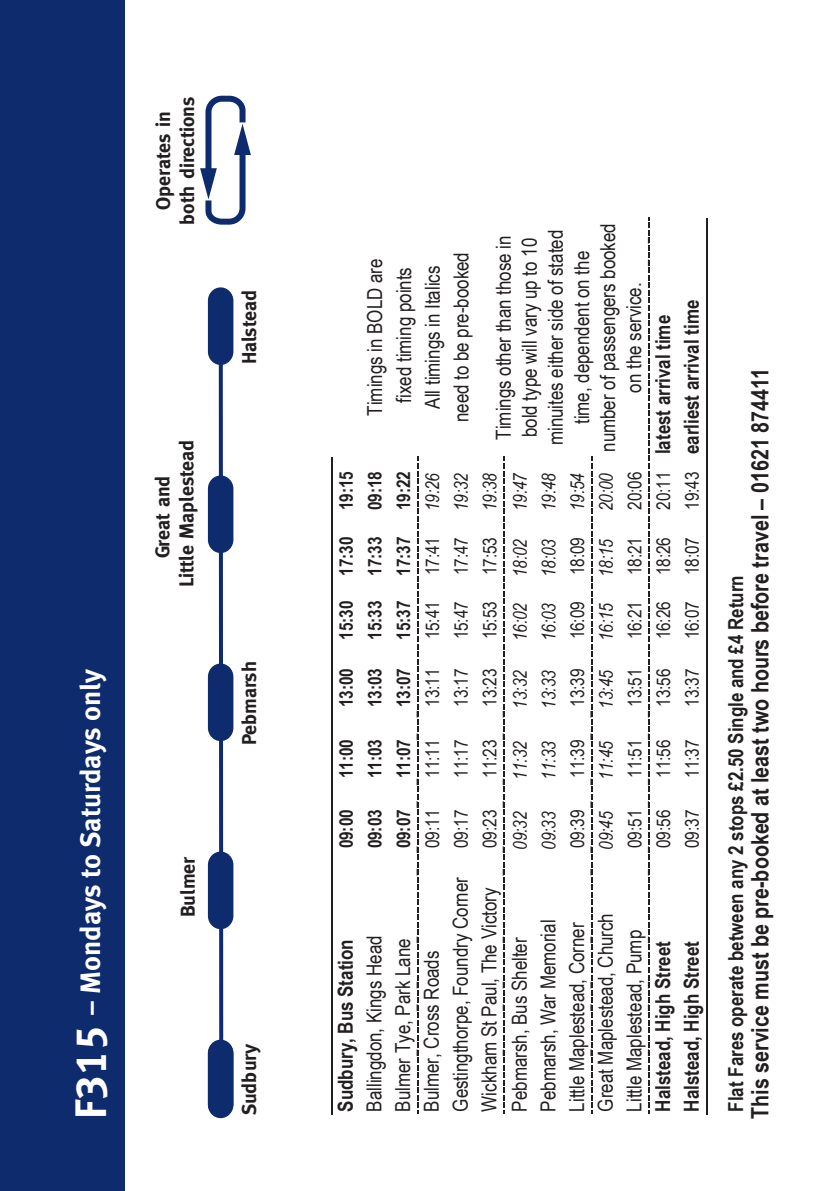
<style>
.page{position:relative;width:840px;height:1191px;background:#fff}
.page>*{position:absolute;margin:0;border:0;box-sizing:border-box;transform-origin:0 0}
.t1{font:28px "Meta Bold LF";letter-spacing:-.005em;color:#fff}
.t2{font:700 24px "Arial Narrow";color:#231f20}
.t3{font:20.6px/26px "Arial Narrow";color:#231f20;text-align:center}
.t4{font:700 20.6px "Arial Narrow";color:#231f20}
.t5{font:700 20px/24px "Meta";color:#231f20;text-align:center}
.t6{font:18.8px "Arial Narrow";letter-spacing:-.005em;color:#231f20}
.t7{font:italic 18.8px "Arial Narrow";letter-spacing:-.005em;color:#231f20}
.t8{font:700 18.8px "Arial Narrow";letter-spacing:-.005em;color:#231f20}
.s1{font-size:44px}
.s2{font-weight:400;font-size:18.8px}
.s3{font-style:inherit}
</style>
<div class="page">
<hr style="left:331px;top:457px;width:2px;height:657px;background:#231f20">
<svg style="left:416px;top:456px;width:3px;height:657px"></svg>
<svg style="left:502px;top:456px;width:3px;height:657px"></svg>
<svg style="left:590px;top:456px;width:2px;height:657px"></svg>
<svg style="left:647px;top:217px;width:3px;height:896px"></svg>
<hr style="left:705px;top:218px;width:2px;height:896px;background:#231f20">
<svg style="left:219px;top:365px;width:4px;height:674px;background:#133070"></svg>
<svg style="left:200px;top:95px;width:51px;height:130px"></svg>
<svg style="left:208px;top:1039px;width:25px;height:79px;background:#1e3a77"></svg>
<svg style="left:208px;top:851px;width:25px;height:78px;background:#1e3a77"></svg>
<svg style="left:208px;top:663px;width:25px;height:78px;background:#1e3a77"></svg>
<svg style="left:208px;top:475px;width:25px;height:78px;background:#1e3a77"></svg>
<svg style="left:208px;top:287px;width:25px;height:78px;background:#1f3a77"></svg>
<div style="left:0;top:0;width:125px;height:1191px;background:#0d2b6d"></div>
<h1 class="t1" style="left:74px;top:1119px;width:451px;rotate:-90deg"><span class="s1">F315</span> – Mondays to Saturdays only</h1>
<p class="t5" style="left:151px;top:225px;width:129px;rotate:-90deg">Operates in both directions</p>
<p class="t5" style="left:150px;top:587px;width:149px;rotate:-90deg">Great and<br>Little Maplestead</p>
<p class="t5" style="left:237px;top:364px;width:76px;rotate:-90deg">Halstead</p>
<p class="t5" style="left:237px;top:745px;width:86px;rotate:-90deg">Pebmarsh</p>
<p class="t5" style="left:176px;top:917px;width:62px;rotate:-90deg">Bulmer</p>
<p class="t5" style="left:237px;top:1115px;width:73px;rotate:-90deg">Sudbury</p>
<p class="t8" style="left:332px;top:510px;width:41px;rotate:-90deg">19:15</p>
<p class="t3" style="left:361px;top:416px;width:159px;rotate:-90deg">Timings in BOLD are</p>
<p class="t3" style="left:390px;top:402px;width:137px;rotate:-90deg">fixed timing points</p>
<p class="t3" style="left:418px;top:408px;width:144px;rotate:-90deg">All timings in Italics</p>
<p class="t3" style="left:447px;top:422px;width:172px;rotate:-90deg">need to be pre-booked</p>
<p class="t8" style="left:360px;top:510px;width:41px;rotate:-90deg">09:18</p>
<p class="t8" style="left:389px;top:510px;width:41px;rotate:-90deg">19:22</p>
<p class="t7" style="left:419px;top:511px;width:40px;rotate:-90deg">19:26</p>
<p class="t7" style="left:447px;top:511px;width:40px;rotate:-90deg">19:32</p>
<p class="t3" style="left:489px;top:452px;width:230px;rotate:-90deg">Timings other than those in bold type will vary up to 10 minuites either side of stated time, dependent on the number of passengers booked on the service.</p>
<p class="t7" style="left:476px;top:511px;width:40px;rotate:-90deg">19:38</p>
<p class="t7" style="left:506px;top:511px;width:40px;rotate:-90deg">19:47</p>
<p class="t7" style="left:535px;top:511px;width:40px;rotate:-90deg">19:48</p>
<p class="t7" style="left:564px;top:511px;width:40px;rotate:-90deg">19:54</p>
<p class="t7" style="left:592px;top:511px;width:40px;rotate:-90deg">20:00</p>
<p class="t6" style="left:620px;top:510px;width:40px;rotate:-90deg">20:06</p>
<p class="t4" style="left:647px;top:510px;width:196px;rotate:-90deg"><span class="s2">20:11</span> latest arrival time</p>
<p class="t4" style="left:675px;top:510px;width:211px;rotate:-90deg"><span class="s2">19:43</span> earliest arrival time</p>
<p class="t8" style="left:332px;top:576px;width:41px;rotate:-90deg">17:30</p>
<p class="t8" style="left:360px;top:576px;width:41px;rotate:-90deg">17:33</p>
<p class="t8" style="left:389px;top:576px;width:41px;rotate:-90deg">17:37</p>
<p class="t6" style="left:418px;top:575px;width:40px;rotate:-90deg">17:41</p>
<p class="t6" style="left:447px;top:575px;width:40px;rotate:-90deg">17:47</p>
<p class="t6" style="left:475px;top:575px;width:40px;rotate:-90deg">17:53</p>
<p class="t7" style="left:506px;top:577px;width:40px;rotate:-90deg">18:02</p>
<p class="t7" style="left:535px;top:577px;width:40px;rotate:-90deg">18:03</p>
<p class="t6" style="left:563px;top:575px;width:40px;rotate:-90deg">18:09</p>
<p class="t7" style="left:592px;top:577px;width:40px;rotate:-90deg">18:15</p>
<p class="t6" style="left:620px;top:575px;width:40px;rotate:-90deg">18:21</p>
<p class="t6" style="left:649px;top:575px;width:40px;rotate:-90deg">18:26</p>
<p class="t6" style="left:678px;top:575px;width:40px;rotate:-90deg">18:07</p>
<p class="t8" style="left:332px;top:640px;width:41px;rotate:-90deg">15:30</p>
<p class="t8" style="left:360px;top:640px;width:41px;rotate:-90deg">15:33</p>
<p class="t8" style="left:389px;top:640px;width:41px;rotate:-90deg">15:37</p>
<p class="t6" style="left:418px;top:639px;width:40px;rotate:-90deg">15:41</p>
<p class="t6" style="left:447px;top:639px;width:40px;rotate:-90deg">15:47</p>
<p class="t6" style="left:475px;top:639px;width:40px;rotate:-90deg">15:53</p>
<p class="t7" style="left:506px;top:641px;width:40px;rotate:-90deg">16:02</p>
<p class="t7" style="left:535px;top:641px;width:40px;rotate:-90deg">16:03</p>
<p class="t6" style="left:563px;top:639px;width:40px;rotate:-90deg">16:09</p>
<p class="t7" style="left:592px;top:641px;width:40px;rotate:-90deg">16:15</p>
<p class="t6" style="left:620px;top:639px;width:40px;rotate:-90deg">16:21</p>
<p class="t6" style="left:649px;top:639px;width:40px;rotate:-90deg">16:26</p>
<p class="t6" style="left:678px;top:639px;width:40px;rotate:-90deg">16:07</p>
<p class="t8" style="left:332px;top:707px;width:41px;rotate:-90deg">13:00</p>
<p class="t8" style="left:360px;top:707px;width:41px;rotate:-90deg">13:03</p>
<p class="t8" style="left:389px;top:707px;width:41px;rotate:-90deg">13:07</p>
<p class="t6" style="left:418px;top:707px;width:40px;rotate:-90deg">13:11</p>
<p class="t6" style="left:447px;top:707px;width:40px;rotate:-90deg">13:17</p>
<p class="t6" style="left:475px;top:707px;width:40px;rotate:-90deg">13:23</p>
<p class="t7" style="left:506px;top:708px;width:40px;rotate:-90deg">13:32</p>
<p class="t7" style="left:535px;top:708px;width:40px;rotate:-90deg">13:33</p>
<p class="t6" style="left:563px;top:707px;width:40px;rotate:-90deg">13:39</p>
<p class="t7" style="left:592px;top:708px;width:40px;rotate:-90deg">13:45</p>
<p class="t6" style="left:620px;top:707px;width:40px;rotate:-90deg">13:51</p>
<p class="t6" style="left:649px;top:707px;width:40px;rotate:-90deg">13:56</p>
<p class="t6" style="left:678px;top:707px;width:40px;rotate:-90deg">13:37</p>
<p class="t8" style="left:332px;top:778px;width:41px;rotate:-90deg">11:00</p>
<p class="t8" style="left:360px;top:778px;width:41px;rotate:-90deg">11:03</p>
<p class="t8" style="left:389px;top:778px;width:41px;rotate:-90deg">11:07</p>
<p class="t6" style="left:418px;top:777px;width:40px;rotate:-90deg">11:11</p>
<p class="t6" style="left:447px;top:777px;width:40px;rotate:-90deg">11:17</p>
<p class="t6" style="left:475px;top:777px;width:40px;rotate:-90deg">11:23</p>
<p class="t7" style="left:506px;top:779px;width:40px;rotate:-90deg">11:32</p>
<p class="t7" style="left:535px;top:779px;width:40px;rotate:-90deg">11:33</p>
<p class="t6" style="left:563px;top:777px;width:40px;rotate:-90deg">11:39</p>
<p class="t7" style="left:592px;top:779px;width:40px;rotate:-90deg">11:45</p>
<p class="t6" style="left:620px;top:777px;width:40px;rotate:-90deg">11:51</p>
<p class="t6" style="left:649px;top:777px;width:40px;rotate:-90deg">11:56</p>
<p class="t6" style="left:678px;top:777px;width:40px;rotate:-90deg">11:37</p>
<p class="t8" style="left:332px;top:848px;width:41px;rotate:-90deg">09:00</p>
<p class="t8" style="left:360px;top:848px;width:41px;rotate:-90deg">09:03</p>
<p class="t8" style="left:389px;top:848px;width:41px;rotate:-90deg">09:07</p>
<p class="t6" style="left:418px;top:848px;width:40px;rotate:-90deg">09:11</p>
<p class="t6" style="left:447px;top:848px;width:40px;rotate:-90deg">09:17</p>
<p class="t6" style="left:475px;top:848px;width:40px;rotate:-90deg">09:23</p>
<p class="t7" style="left:506px;top:850px;width:40px;rotate:-90deg">09:32</p>
<p class="t7" style="left:535px;top:850px;width:40px;rotate:-90deg">09:33</p>
<p class="t6" style="left:563px;top:848px;width:40px;rotate:-90deg">09:39</p>
<p class="t7" style="left:592px;top:850px;width:40px;rotate:-90deg">09:45</p>
<p class="t6" style="left:620px;top:848px;width:40px;rotate:-90deg">09:51</p>
<p class="t6" style="left:649px;top:848px;width:40px;rotate:-90deg">09:56</p>
<p class="t6" style="left:678px;top:848px;width:40px;rotate:-90deg">09:37</p>
<p class="t4" style="left:330px;top:1111px;width:174px;rotate:-90deg">Sudbury, Bus Station</p>
<p class="t3" style="left:360px;top:1111px;width:177px;rotate:-90deg">Ballingdon, Kings Head</p>
<p class="t3" style="left:389px;top:1111px;width:174px;rotate:-90deg">Bulmer Tye, Park Lane</p>
<p class="t3" style="left:417px;top:1111px;width:162px;rotate:-90deg">Bulmer, Cross Roads</p>
<p class="t3" style="left:446px;top:1111px;width:236px;rotate:-90deg">Gestingthorpe, Foundry Corner</p>
<p class="t3" style="left:475px;top:1111px;width:225px;rotate:-90deg">Wickham St Paul, The Victory</p>
<p class="t3" style="left:505px;top:1111px;width:176px;rotate:-90deg">Pebmarsh, Bus Shelter</p>
<p class="t3" style="left:534px;top:1111px;width:193px;rotate:-90deg">Pebmarsh, War Memorial</p>
<p class="t3" style="left:562px;top:1111px;width:191px;rotate:-90deg">Little Maplestead, Corner</p>
<p class="t3" style="left:591px;top:1111px;width:200px;rotate:-90deg">Great Maplestead, Church</p>
<p class="t3" style="left:620px;top:1111px;width:183px;rotate:-90deg">Little Maplestead, Pump</p>
<p class="t4" style="left:647px;top:1111px;width:172px;rotate:-90deg">Halstead, High Street</p>
<p class="t4" style="left:675px;top:1111px;width:172px;rotate:-90deg">Halstead, High Street</p>
<p class="t2" style="left:741px;top:1119px;width:752px;rotate:-90deg">This service must be pre-booked at least two hours before travel – 01621 874411</p>
<p class="t4" style="left:720px;top:1111px;width:537px;rotate:-90deg">Flat Fares operate between any 2 stops £2<span class="s3">.50</span> Single and £<span class="s3">4</span> Return</p>
</div>
